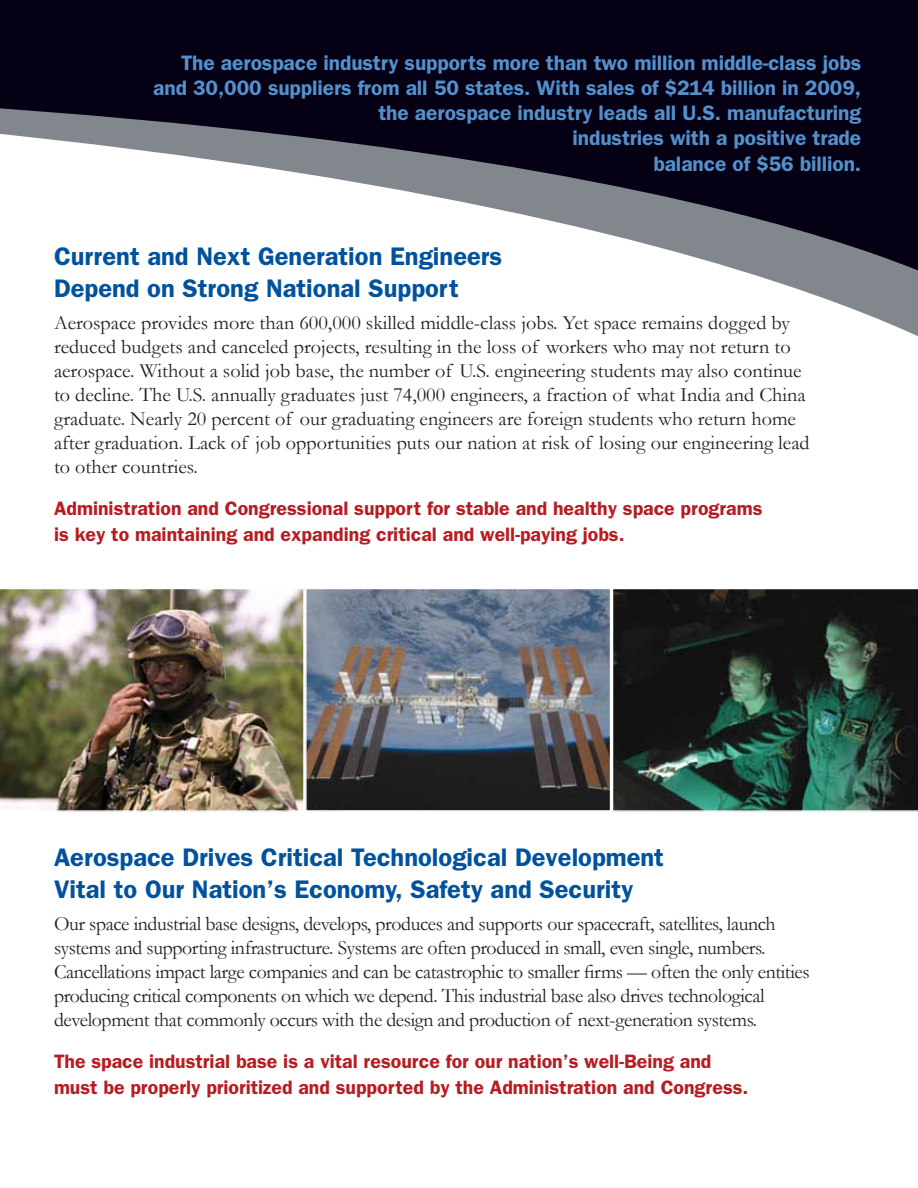
<style>
.page{position:relative;width:918px;height:1188px;background:#fff}
.page>*{position:absolute;margin:0;border:0;box-sizing:border-box;transform-origin:0 0}
.t1{font:600 25.5px/31.5px "Franklin Gothic";color:#00529c}
.t2{font:600 21px/25.2px "Franklin Gothic";letter-spacing:-.005em;color:#5490cc;text-align:right}
.t3{font:20.25px/24px "Garamond";color:#231f20}
.t4{font:20.25px/24px "Garamond";letter-spacing:-.02em;color:#231f20}
.t5{font:600 19.5px/25.5px "Franklin Gothic";color:#b61d22}
</style>
<div class="page">
<div style="left:0;top:0;width:918px;height:86px;background:#050013"></div>
<svg style="left:0;top:86px;width:918px;height:250px"></svg>
<img style="left:308px;top:591px;width:300px;height:218px">
<div style="left:305px;top:588px;width:306px;height:224px;border:2px solid #fff"></div>
<img style="left:612px;top:589px;width:306px;height:223px">
<img style="left:0;top:589px;width:304px;height:223px">
<p class="t2" style="left:153px;top:50px;width:709px">The aerospace industry supports more than two million middle-class jobs and 30,000 suppliers from all 50 states. With sales of $214 billion in 2009, the aerospace industry leads all U.S. manufacturing<br>industries with a positive trade<br>balance of $56 billion.</p>
<p class="t1" style="left:54px;top:241px;width:450px">Current and Next Generation Engineers<br>Depend on Strong National Support</p>
<p class="t3" style="left:54px;top:311px;width:757px">Aerospace provides more than 600,000 skilled middle-class jobs. Yet space remains dogged by reduced budgets and canceled projects, resulting in the loss of workers who may not return to aerospace. Without a solid job base, the number of U.S. engineering students may also continue to decline. The U.S. annually graduates just 74,000 engineers, a fraction of what India and China graduate. Nearly 20 percent of our graduating engineers are foreign students who return home after graduation. Lack of job opportunities puts our nation at risk of losing our engineering lead to other countries.</p>
<p class="t5" style="left:54px;top:496px;width:710px">Administration and Congressional support for stable and healthy space programs is key to maintaining and expanding critical and well-paying jobs.</p>
<p class="t1" style="left:54px;top:842px;width:611px">Aerospace Drives Critical Technological Development<br>Vital to Our Nation’s Economy, Safety and Security</p>
<p class="t4" style="left:54px;top:912px;width:757px">Our space industrial base designs, develops, produces and supports our spacecraft, satellites, launch systems and supporting infrastructure. Systems are often produced in small, even single, numbers.<br>Cancellations impact large companies and can be catastrophic to smaller firms — often the only entities producing critical components on which we depend. This industrial base also drives technological development that commonly occurs with the design and production of next-generation systems.</p>
<p class="t5" style="left:54px;top:1049px;width:696px">The space industrial base is a vital resource for our nation’s well-Being and must be properly prioritized and supported by the Administration and Congress.</p>
</div>
